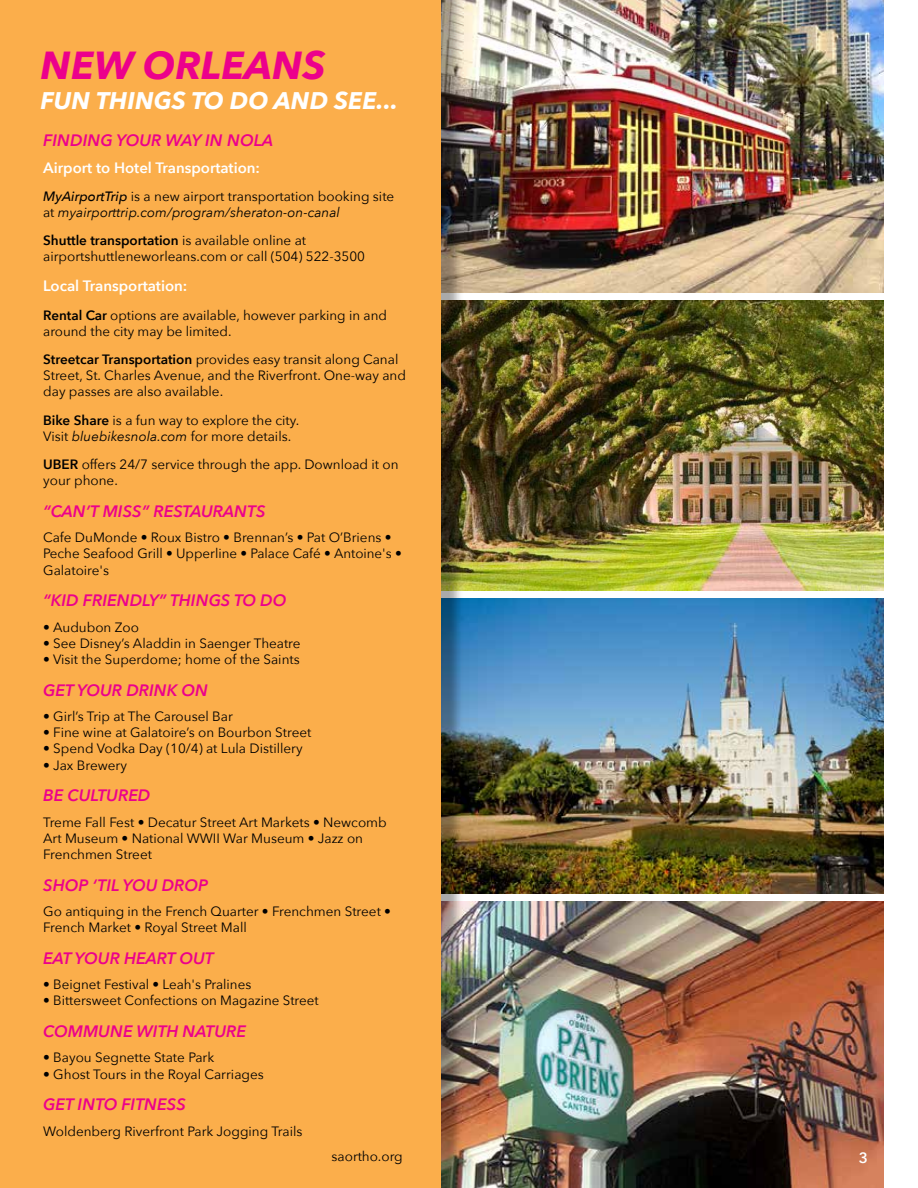
<style>
.page{position:relative;width:918px;height:1188px;background:#fff}
.page>*{position:absolute;margin:0;border:0;box-sizing:border-box;transform-origin:0 0}
.t1{font:italic 700 39px "Avenir Next";color:#ec008c}
.t2{font:italic 700 24px "Avenir Next";color:#fff}
.t3{font:italic 600 16.5px "Avenir Next";color:#ec008c}
.t4{font:600 15px "Avenir Next";color:#fff}
.t5{font:13.5px/16.2px "Avenir Next";color:#000}
.t6{font:italic 13.5px/16.2px "Avenir Next";color:#000}
.s1{font-weight:500}
.s2{font-style:normal}
.s3{font-weight:600}
.s4{font-style:italic}
</style>
<div class="page">
<img style="left:464px;top:300px;width:420px;height:291px">
<img style="left:464px;top:599px;width:420px;height:295px">
<img style="left:464px;top:901px;width:420px;height:287px">
<img style="left:464px;top:0;width:420px;height:293px">
<div style="left:0;top:0;width:464px;height:1188px;background:#000;opacity:.34"></div>
<div style="left:0;top:0;width:441px;height:1188px;background:#fbae4b"></div>
<h1 class="t1" style="left:40px;top:32px;width:287px">NEW ORLEANS</h1>
<h2 class="t2" style="left:40px;top:80px;width:359px">FUN THINGS TO DO AND SEE...</h2>
<p class="t3" style="left:43px;top:126px;width:231px">FINDING YOUR WAY IN NOLA</p>
<p class="t4" style="left:43px;top:154px;width:218px">Airport to Hotel Transportation:</p>
<p class="t6" style="left:43px;top:187px;width:353px"><span class="s1">MyAirportTrip</span> <span class="s2">is a new airport transportation booking site at</span> myairporttrip.com/program/sheraton-on-canal</p>
<p class="t5" style="left:43px;top:232px;width:323px"><span class="s3">Shuttle transportation</span> is available online at airportshuttleneworleans.com or call (504) 522-3500</p>
<p class="t4" style="left:43px;top:273px;width:146px">Local Transportation:</p>
<p class="t5" style="left:43px;top:306px;width:345px"><span class="s3">Rental Car</span> options are available, however parking in and around the city may be limited.</p>
<p class="t5" style="left:43px;top:351px;width:364px"><span class="s3">Streetcar Transportation</span> provides easy transit along Canal<br>Street, St. Charles Avenue, and the Riverfront. One-way and day passes are also available.</p>
<p class="t5" style="left:43px;top:411px;width:258px"><span class="s3">Bike Share</span> is a fun way to explore the city.<br>Visit <span class="s4">bluebikesnola.com</span> for more details.</p>
<p class="t5" style="left:43px;top:456px;width:357px"><span class="s3">UBER</span> offers 24/7 service through the app. Download it on your phone.</p>
<p class="t3" style="left:43px;top:497px;width:224px">“CAN’T MISS” RESTAURANTS</p>
<p class="t5" style="left:43px;top:529px;width:360px">Cafe DuMonde • Roux Bistro • Brennan’s • Pat O’Briens •<br>Peche Seafood Grill • Upperline • Palace Café • Antoine's •<br>Galatoire's</p>
<p class="t3" style="left:43px;top:586px;width:245px">“KID FRIENDLY” THINGS TO DO</p>
<p class="t5" style="left:43px;top:618px;width:97px">• Audubon Zoo</p>
<p class="t5" style="left:43px;top:634px;width:259px">• See Disney’s Aladdin in Saenger Theatre</p>
<p class="t5" style="left:43px;top:651px;width:258px">• Visit the Superdome; home of the Saints</p>
<p class="t3" style="left:43px;top:676px;width:166px">GET YOUR DRINK ON</p>
<p class="t5" style="left:43px;top:708px;width:191px">• Girl’s Trip at The Carousel Bar</p>
<p class="t5" style="left:43px;top:724px;width:270px">• Fine wine at Galatoire’s on Bourbon Street</p>
<p class="t5" style="left:43px;top:740px;width:261px">• Spend Vodka Day (10/4) at Lula Distillery</p>
<p class="t5" style="left:43px;top:756px;width:85px">• Jax Brewery</p>
<p class="t3" style="left:43px;top:781px;width:109px">BE CULTURED</p>
<p class="t5" style="left:43px;top:813px;width:345px">Treme Fall Fest • Decatur Street Art Markets • Newcomb<br>Art Museum • National WWII War Museum • Jazz on<br>Frenchmen Street</p>
<p class="t3" style="left:43px;top:871px;width:167px">SHOP ‘TIL YOU DROP</p>
<p class="t5" style="left:43px;top:903px;width:349px">Go antiquing in the French Quarter • Frenchmen Street •<br>French Market • Royal Street Mall</p>
<p class="t3" style="left:43px;top:944px;width:172px">EAT YOUR HEART OUT</p>
<p class="t5" style="left:43px;top:976px;width:210px">• Beignet Festival • Leah's Pralines</p>
<p class="t5" style="left:43px;top:992px;width:277px">• Bittersweet Confections on Magazine Street</p>
<p class="t3" style="left:43px;top:1017px;width:204px">COMMUNE WITH NATURE</p>
<p class="t5" style="left:43px;top:1049px;width:173px">• Bayou Segnette State Park</p>
<p class="t5" style="left:43px;top:1065px;width:222px">• Ghost Tours in the Royal Carriages</p>
<p class="t3" style="left:43px;top:1090px;width:144px">GET INTO FITNESS</p>
<p class="t5" style="left:43px;top:1122px;width:261px">Woldenberg Riverfront Park Jogging Trails</p>
<p class="t5" style="left:332px;top:1148px;width:73px">saortho.org</p>
<p class="t4" style="left:859px;top:1144px;width:11px">3</p>
</div>
